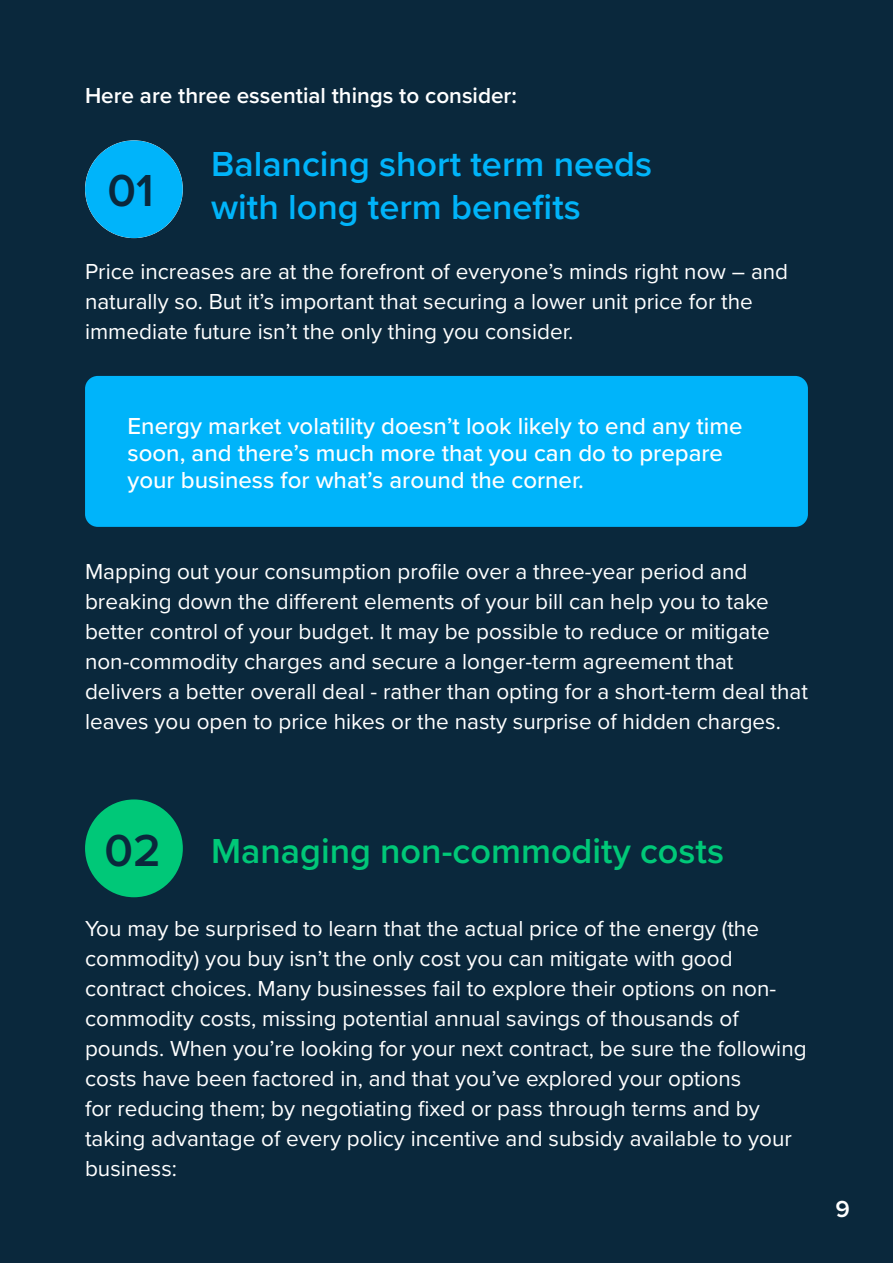
<style>
.page{position:relative;width:893px;height:1263px;background:#0a283c}
.page>*{position:absolute;margin:0;border:0;box-sizing:border-box;transform-origin:0 0}
.Bold_Body_Copy{font:600 46.5px "Proxima Nova";color:#0a283c}
.Secondary_Heading{font:600 36px/43.2px "Proxima Nova";color:#00b4fa}
.Secondary_Header_Green{font:600 36px "Proxima Nova";color:#00c878}
.Content_Heading{font:500 24px/27px "Proxima Nova";color:#fff}
.Quotes_Green{font:600 24px "Proxima Nova";color:#fff}
.Body_Copy_White{font:22.5px/30px "Proxima Nova";color:#fff}
.Body_copy{font:22.5px/30px "Proxima Nova";color:#fff}
.Body_copy_White_Bold{font:600 22.5px "Proxima Nova";color:#fff}
</style>
<div class="page">
<div style="left:85px;top:799px;width:98px;height:98px;background:#00c878;border-radius:50%"></div>
<div style="left:85px;top:140px;width:98px;height:98px;background:#00b4fa;border-radius:50%"></div>
<div style="left:85px;top:376px;width:723px;height:151px;background:#00b4fa;border-radius:13px"></div>
<p class="Body_copy_White_Bold" style="left:85px;top:79px;width:433px">Here are three essential things to consider:</p>
<p class="Secondary_Heading" style="left:211px;top:141px;width:443px">Balancing short term needs with long term benefits</p>
<p class="Body_Copy_White" style="left:85px;top:256px;width:705px">Price increases are at the forefront of everyone’s minds right now – and naturally so. But it’s important that securing a lower unit price for the immediate future isn’t the only thing you consider.</p>
<p class="Bold_Body_Copy" style="left:108px;top:155px;width:48px">01</p>
<p class="Content_Heading" style="left:128px;top:411px;width:616px">Energy market volatility doesn’t look likely to end any time soon, and there’s much more that you can do to prepare your business for what’s around the corner.</p>
<p class="Body_Copy_White" style="left:85px;top:556px;width:724px">Mapping out your consumption profile over a three-year period and breaking down the different elements of your bill can help you to take better control of your budget. It may be possible to reduce or mitigate non-commodity charges and secure a longer-term agreement that delivers a better overall deal - rather than opting for a short-term deal that leaves you open to price hikes or the nasty surprise of hidden charges.</p>
<p class="Bold_Body_Copy" style="left:104px;top:816px;width:58px">02</p>
<p class="Secondary_Header_Green" style="left:211px;top:824px;width:514px">Managing non-commodity costs</p>
<p class="Body_copy" style="left:85px;top:912px;width:723px">You may be surprised to learn that the actual price of the energy (the commodity) you buy isn’t the only cost you can mitigate with good contract choices. Many businesses fail to explore their options on non&shy;commodity costs, missing potential annual savings of thousands of pounds. When you’re looking for your next contract, be sure the following costs have been factored in, and that you’ve explored your options<br>for reducing them; by negotiating fixed or pass through terms and by taking advantage of every policy incentive and subsidy available to your business:</p>
<p class="Quotes_Green" style="left:835px;top:1191px;width:16px">9</p>
</div>
